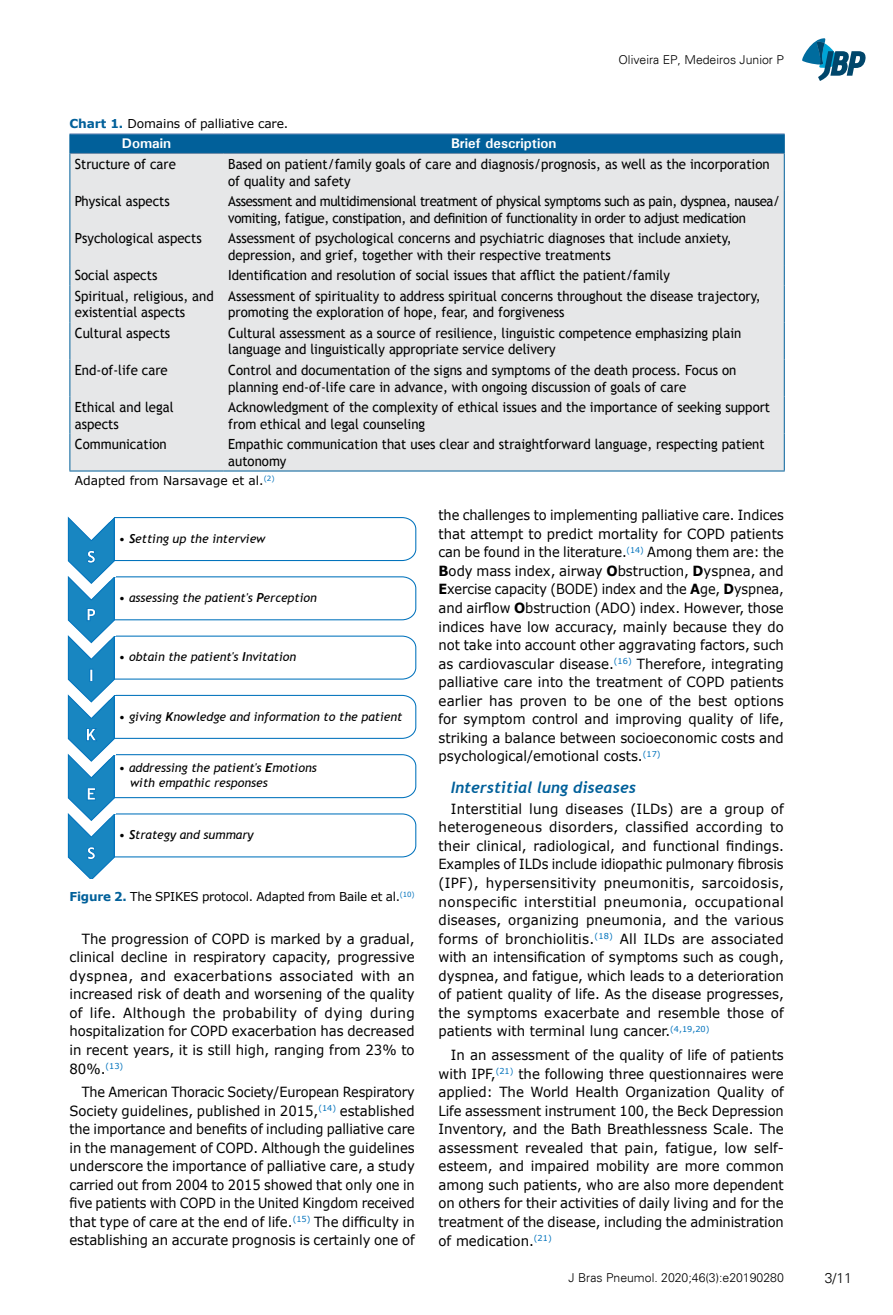
<style>
.page{position:relative;width:893px;height:1315px;background:#fff}
.page>*{position:absolute;margin:0;border:0;box-sizing:border-box;transform-origin:0 0}
.t1{font:italic 700 15.75px "Trebuchet";color:#01609a}
.t2{font:14px/16.8px "Trebuchet MS";color:#000;scale:.94 1}
.t3{font:14px/18.6px "Verdana";color:#000;text-align:justify;scale:.95 1}
.t4{font:14px/18.6px "Verdana";color:#000;text-align:justify;scale:.93 1}
.t5{font:14px/18.6px "Verdana";color:#000;text-align:justify;scale:.96 1}
.t6{font:14px/18.6px "Verdana";color:#000;text-align:justify;scale:.92 1}
.t7{font:14px/16.8px "Trebuchet MS";letter-spacing:-.025em;color:#000;scale:.94 1}
.t8{font:700 14px "Univers";color:#fff}
.t9{font:300 14px "Univers";color:#000}
.t10{font:italic 12.25px/14.7px "Trebuchet MS";color:#000}
.t11{font:12.25px "Verdana";letter-spacing:-.01em;color:#000}
.t12{font:300 12.25px "Univers";color:#000}
.s1{font-weight:700;color:#01609a}
.s2{font-style:normal}
.s3{font-family:"Trebuchet";font-weight:700}
.s4{font-weight:700}
</style>
<div class="page">
<svg style="left:802px;top:38px;width:64px;height:43px"></svg>
<svg style="left:68px;top:516px;width:348px;height:362px"></svg>
<div style="left:70px;top:154px;width:714px;height:316px;background:#e6e7e8"></div>
<hr style="left:70px;top:153px;width:153px;height:1px;background:#6d89a5">
<hr style="left:223px;top:153px;width:561px;height:1px;background:#6d89a5">
<hr style="left:69px;top:133px;width:154px;height:1px;background:#899cc2">
<hr style="left:223px;top:133px;width:562px;height:1px;background:#899cc2">
<div style="left:69px;top:134px;width:716px;height:19px;background:#01609a"></div>
<hr style="left:69px;top:153px;width:1px;height:38px;background:#01609a">
<hr style="left:784px;top:153px;width:1px;height:38px;background:#01609a">
<hr style="left:69px;top:191px;width:1px;height:37px;background:#01609a">
<hr style="left:784px;top:191px;width:1px;height:37px;background:#01609a">
<hr style="left:69px;top:228px;width:1px;height:37px;background:#01609a">
<hr style="left:784px;top:228px;width:1px;height:37px;background:#01609a">
<svg style="left:69px;top:265px;width:1px;height:20px"></svg>
<svg style="left:784px;top:265px;width:1px;height:20px"></svg>
<hr style="left:69px;top:285px;width:1px;height:37px;background:#01609a">
<hr style="left:784px;top:285px;width:1px;height:37px;background:#01609a">
<hr style="left:69px;top:322px;width:1px;height:37px;background:#01609a">
<hr style="left:784px;top:322px;width:1px;height:37px;background:#01609a">
<hr style="left:69px;top:359px;width:1px;height:37px;background:#01609a">
<hr style="left:784px;top:359px;width:1px;height:37px;background:#01609a">
<hr style="left:69px;top:396px;width:1px;height:37px;background:#01609a">
<hr style="left:784px;top:396px;width:1px;height:37px;background:#01609a">
<hr style="left:69px;top:433px;width:1px;height:37px;background:#01609a">
<hr style="left:784px;top:433px;width:1px;height:37px;background:#01609a">
<hr style="left:69px;top:470px;width:154px;height:1px;background:#01609a">
<hr style="left:223px;top:470px;width:562px;height:1px;background:#01609a">
<p class="t12" style="left:618px;top:52px;width:167px">Oliveira EP, Medeiros Junior P</p>
<p class="t11" style="left:69px;top:116px;width:220px"><span class="s1">Chart 1.</span> Domains of palliative care.</p>
<p class="t8" style="left:122px;top:135px;width:51px">Domain</p>
<p class="t8" style="left:451px;top:135px;width:107px">Brief description</p>
<p class="t2" style="left:75px;top:156px;width:109px">Structure of care</p>
<p class="t2" style="left:228px;top:156px;width:578px">Based on patient/family goals of care and diagnosis/prognosis, as well as the incorporation of quality and safety</p>
<p class="t2" style="left:75px;top:193px;width:102px">Physical aspects</p>
<p class="t7" style="left:228px;top:193px;width:589px">Assessment and multidimensional treatment of physical symptoms such as pain, dyspnea, nausea/ vomiting, fatigue, constipation, and definition of functionality in order to adjust medication</p>
<p class="t2" style="left:75px;top:230px;width:136px">Psychological aspects</p>
<p class="t2" style="left:228px;top:230px;width:537px">Assessment of psychological concerns and psychiatric diagnoses that include anxiety, depression, and grief, together with their respective treatments</p>
<p class="t2" style="left:75px;top:267px;width:89px">Social aspects</p>
<p class="t2" style="left:228px;top:267px;width:471px">Identification and resolution of social issues that afflict the patient/family</p>
<p class="t2" style="left:75px;top:287px;width:149px">Spiritual, religious, and existential aspects</p>
<p class="t2" style="left:228px;top:287px;width:568px">Assessment of spirituality to address spiritual concerns throughout the disease trajectory, promoting the exploration of hope, fear, and forgiveness</p>
<p class="t2" style="left:75px;top:324px;width:103px">Cultural aspects</p>
<p class="t2" style="left:228px;top:324px;width:547px">Cultural assessment as a source of resilience, linguistic competence emphasizing plain language and linguistically appropriate service delivery</p>
<p class="t2" style="left:75px;top:361px;width:100px">End-of-life care</p>
<p class="t2" style="left:228px;top:361px;width:542px">Control and documentation of the signs and symptoms of the death process. Focus on planning end-of-life care in advance, with ongoing discussion of goals of care</p>
<p class="t2" style="left:75px;top:398px;width:107px">Ethical and legal aspects</p>
<p class="t2" style="left:228px;top:398px;width:578px">Acknowledgment of the complexity of ethical issues and the importance of seeking support from ethical and legal counseling</p>
<p class="t2" style="left:75px;top:435px;width:99px">Communication</p>
<p class="t2" style="left:228px;top:435px;width:572px">Empathic communication that uses clear and straightforward language, respecting patient autonomy</p>
<p class="t11" style="left:75px;top:473px;width:201px">Adapted from Narsavage et al.<sup>(2)</sup></p>
<p class="t10" style="left:119px;top:531px;width:148px"><span class="s2">•</span> <span class="s3">S</span>etting up the interview</p>
<p class="t10" style="left:119px;top:590px;width:199px"><span class="s2">•</span> assessing the patient's <span class="s3">P</span>erception</p>
<p class="t10" style="left:119px;top:650px;width:179px"><span class="s2">•</span> obtain the patient's <span class="s3">I</span>nvitation</p>
<p class="t10" style="left:119px;top:709px;width:285px"><span class="s2">•</span> giving <span class="s3">K</span>nowledge and information to the patient</p>
<p class="t10" style="left:130px;top:761px;width:188px;text-indent:-11px">• addressing the patient's <span class="s3">E</span>motions with empathic responses</p>
<p class="t10" style="left:119px;top:827px;width:136px"><span class="s2">•</span> <span class="s3">S</span>trategy and summary</p>
<p class="t11" style="left:69px;top:889px;width:347px"><span class="s1">Figure 2.</span> The SPIKES protocol. Adapted from Baile et al.<sup>(10)</sup></p>
<p class="t3" style="left:69px;top:929px;width:365px;text-indent:12px">The progression of COPD is marked by a gradual, clinical decline in respiratory capacity, progressive dyspnea, and exacerbations associated with an increased risk of death and worsening of the quality of life. Although the probability of dying during hospitalization for COPD exacerbation has decreased in recent years, it is still high, ranging from 23% to 80%.<sup>(13)</sup></p>
<p class="t6" style="left:69px;top:1083px;width:377px;text-indent:12px">The American Thoracic Society/European Respiratory Society guidelines, published in 2015,<sup>(14)</sup> established the importance and benefits of including palliative care in the management of COPD. Although the guidelines underscore the importance of palliative care, a study carried out from 2004 to 2015 showed that only one in five patients with COPD in the United Kingdom received that type of care at the end of life.<sup>(15)</sup> The difficulty in establishing an accurate prognosis is certainly one of</p>
<p class="t4" style="left:439px;top:506px;width:373px">the challenges to implementing palliative care. Indices that attempt to predict mortality for COPD patients can be found in the literature.<sup>(14)</sup> Among them are: the <span class="s4">B</span>ody mass index, airway <span class="s4">O</span>bstruction, <span class="s4">D</span>yspnea, and <span class="s4">E</span>xercise capacity (BODE) index and the <span class="s4">A</span>ge, <span class="s4">D</span>yspnea, and airflow <span class="s4">O</span>bstruction (ADO) index. However, those indices have low accuracy, mainly because they do not take into account other aggravating factors, such as cardiovascular disease.<sup>(16)</sup> Therefore, integrating palliative care into the treatment of COPD patients earlier has proven to be one of the best options for symptom control and improving quality of life, striking a balance between socioeconomic costs and psychological/emotional costs.<sup>(17)</sup></p>
<p class="t1" style="left:451px;top:777px;width:187px">Interstitial lung diseases</p>
<p class="t5" style="left:439px;top:799px;width:361px;text-indent:12px">Interstitial lung diseases (ILDs) are a group of heterogeneous disorders, classified according to their clinical, radiological, and functional findings.<br>Examples of ILDs include idiopathic pulmonary fibrosis (IPF), hypersensitivity pneumonitis, sarcoidosis, nonspecific interstitial pneumonia, occupational diseases, organizing pneumonia, and the various forms of bronchiolitis.<sup>(18)</sup> All ILDs are associated with an intensification of symptoms such as cough, dyspnea, and fatigue, which leads to a deterioration of patient quality of life. As the disease progresses, the symptoms exacerbate and resemble those of patients with terminal lung cancer.<sup>(4,19,20)</sup></p>
<p class="t3" style="left:439px;top:1045px;width:365px;text-indent:12px">In an assessment of the quality of life of patients with IPF,<sup>(21)</sup> the following three questionnaires were applied: The World Health Organization Quality of Life assessment instrument 100, the Beck Depression Inventory, and the Bath Breathlessness Scale. The assessment revealed that pain, fatigue, low self&shy;esteem, and impaired mobility are more common among such patients, who are also more dependent on others for their activities of daily living and for the treatment of the disease, including the administration of medication.<sup>(21)</sup></p>
<p class="t12" style="left:569px;top:1270px;width:217px">J Bras Pneumol. 2020;46(3):e20190280</p>
<p class="t9" style="left:825px;top:1269px;width:29px">3/11</p>
</div>
